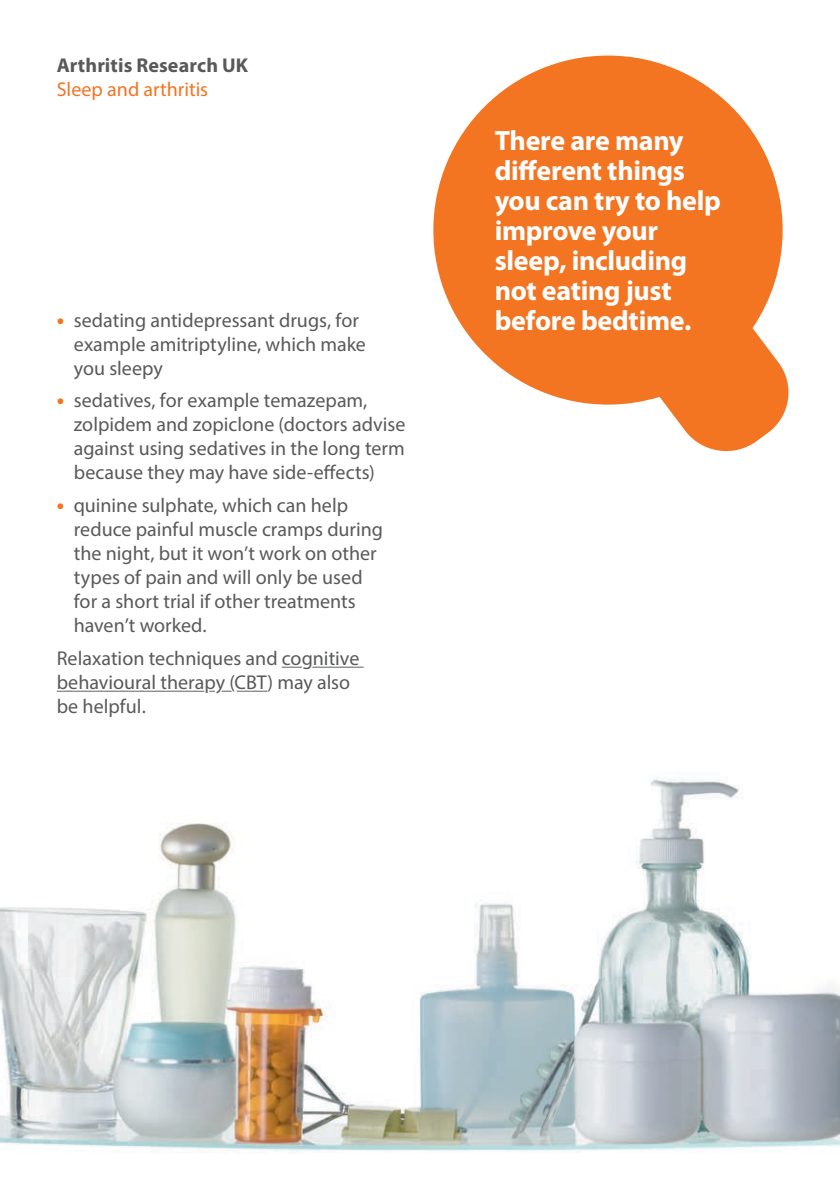
<style>
.page{position:relative;width:840px;height:1191px;background:#fff}
.page>*{position:absolute;margin:0;border:0;box-sizing:border-box;transform-origin:0 0}
.t1{font:700 28px/30px "Myriad Pro";letter-spacing:-.01em;color:#fff}
.t2{font:20px/24px "Myriad Pro";color:#58595b}
.t3{font:700 20px "Myriad Pro";letter-spacing:.005em;color:#58595b}
.t4{font:20px "Myriad Pro";color:#f37421}
.s1{font-weight:700;font-size:22px;color:#f37421}
</style>
<div class="page">
<img style="left:0;top:777px;width:839px;height:376px">
<hr style="left:282px;top:666px;width:81px;height:1px;background:#58595b">
<svg style="left:281px;top:666px;width:80px;height:2px"></svg>
<svg style="left:56px;top:690px;width:212px;height:2px"></svg>
<svg style="left:433px;top:56px;width:355px;height:395px;fill:#f37421"></svg>
<p class="t3" style="left:57px;top:52px;width:193px">Arthritis Research UK</p>
<p class="t4" style="left:57px;top:77px;width:153px">Sleep and arthritis</p>
<p class="t2" style="left:74px;top:308px;width:293px;text-indent:-17px"><span class="s1">•</span> sedating antidepressant drugs, for example amitriptyline, which make you sleepy</p>
<p class="t2" style="left:74px;top:388px;width:333px;text-indent:-17px"><span class="s1">•</span> sedatives, for example temazepam, zolpidem and zopiclone (doctors advise against using sedatives in the long term because they may have side-effects)</p>
<p class="t2" style="left:74px;top:493px;width:310px;text-indent:-17px"><span class="s1">•</span> quinine sulphate, which can help reduce painful muscle cramps during the night, but it won’t work on other types of pain and will only be used for a short trial if other treatments haven’t worked.</p>
<p class="t2" style="left:57px;top:645px;width:304px">Relaxation techniques and cognitive behavioural therapy (CBT) may also be helpful.</p>
<h1 class="t1" style="left:494px;top:125px;width:228px">There are many different things you can try to help improve your sleep, including not eating just before bedtime.</h1>
</div>
